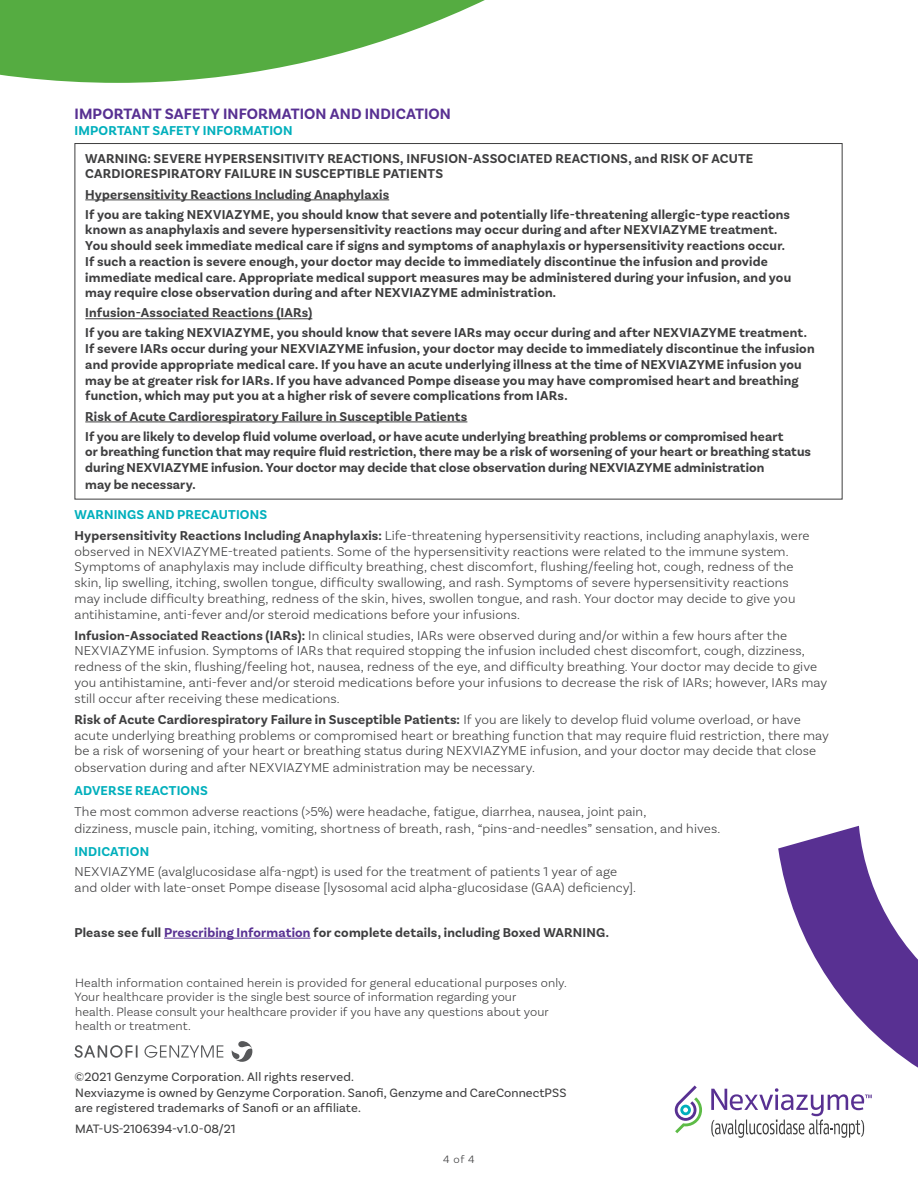
<style>
.page{position:relative;width:918px;height:1188px;background:#fff}
.page>*{position:absolute;margin:0;border:0;box-sizing:border-box;transform-origin:0 0}
.t1{font:700 15.75px "Basic Sans";letter-spacing:.005em;color:#583092}
.t2{font:300 13.5px/15.8px "Basic Sans";letter-spacing:.01em;color:#3e3e3f}
.t3{font:700 13.5px/15.8px "Basic Sans";letter-spacing:.01em;color:#3e3e3f}
.t4{font:700 13.5px "Basic Sans";letter-spacing:.015em;color:#00afbc}
.t5{font:300 12.75px/14.2px "Basic Sans";letter-spacing:.01em;color:#3e3e3f}
.t6{font:12.75px/15.8px "Basic Sans";letter-spacing:.01em;color:#3e3e3f}
.t7{font:300 11.25px "Basic Sans";color:#3e3e3f}
.s1{font-weight:700}
.s2{color:#583092}
</style>
<div class="page">
<svg style="left:75px;top:1045px;width:63px;height:13px"></svg>
<svg style="left:144px;top:1045px;width:79px;height:13px"></svg>
<svg style="left:232px;top:1041px;width:20px;height:20px"></svg>
<svg style="left:0;top:0;width:485px;height:83px;fill:#55ac41"></svg>
<hr style="left:85px;top:200px;width:304px;height:1px;background:#3e3e3f">
<hr style="left:85px;top:318px;width:227px;height:1px;background:#3e3e3f">
<hr style="left:85px;top:422px;width:382px;height:1px;background:#3e3e3f">
<hr style="left:164px;top:938px;width:147px;height:1px;background:#583092">
<svg style="left:778px;top:825px;width:140px;height:243px"></svg>
<svg style="left:675px;top:1085px;width:27px;height:48px"></svg>
<svg style="left:711px;top:1088px;width:161px;height:50px"></svg>
<p class="t1" style="left:75px;top:104px;width:378px">IMPORTANT SAFETY INFORMATION AND INDICATION</p>
<p class="t4" style="left:75px;top:122px;width:220px">IMPORTANT SAFETY INFORMATION</p>
<p class="t3" style="left:85px;top:150px;width:669px">WARNING: SEVERE HYPERSENSITIVITY REACTIONS, INFUSION-ASSOCIATED REACTIONS, and RISK OF ACUTE<br>CARDIORESPIRATORY FAILURE IN SUSCEPTIBLE PATIENTS</p>
<p class="t3" style="left:85px;top:186px;width:305px">Hypersensitivity Reactions Including Anaphylaxis</p>
<p class="t3" style="left:85px;top:206px;width:707px">If you are taking NEXVIAZYME, you should know that severe and potentially life-threatening allergic-type reactions known as anaphylaxis and severe hypersensitivity reactions may occur during and after NEXVIAZYME treatment.<br>You should seek immediate medical care if signs and symptoms of anaphylaxis or hypersensitivity reactions occur.<br>If such a reaction is severe enough, your doctor may decide to immediately discontinue the infusion and provide immediate medical care. Appropriate medical support measures may be administered during your infusion, and you may require close observation during and after NEXVIAZYME administration.</p>
<p class="t3" style="left:85px;top:305px;width:229px">Infusion-Associated Reactions (IARs)</p>
<p class="t3" style="left:85px;top:325px;width:731px">If you are taking NEXVIAZYME, you should know that severe IARs may occur during and after NEXVIAZYME treatment.<br>If severe IARs occur during your NEXVIAZYME infusion, your doctor may decide to immediately discontinue the infusion and provide appropriate medical care. If you have an acute underlying illness at the time of NEXVIAZYME infusion you may be at greater risk for IARs. If you have advanced Pompe disease you may have compromised heart and breathing function, which may put you at a higher risk of severe complications from IARs.</p>
<p class="t3" style="left:85px;top:408px;width:384px">Risk of Acute Cardiorespiratory Failure in Susceptible Patients</p>
<p class="t3" style="left:85px;top:428px;width:727px">If you are likely to develop fluid volume overload, or have acute underlying breathing problems or compromised heart<br>or breathing function that may require fluid restriction, there may be a risk of worsening of your heart or breathing status during NEXVIAZYME infusion. Your doctor may decide that close observation during NEXVIAZYME administration<br>may be necessary.</p>
<p class="t4" style="left:75px;top:506px;width:194px">WARNINGS AND PRECAUTIONS</p>
<p class="t2" style="left:75px;top:527px;width:737px"><span class="s1">Hypersensitivity Reactions Including Anaphylaxis:</span> Life-threatening hypersensitivity reactions, including anaphylaxis, were observed in NEXVIAZYME-treated patients. Some of the hypersensitivity reactions were related to the immune system.<br>Symptoms of anaphylaxis may include difficulty breathing, chest discomfort, flushing/feeling hot, cough, redness of the skin, lip swelling, itching, swollen tongue, difficulty swallowing, and rash. Symptoms of severe hypersensitivity reactions may include difficulty breathing, redness of the skin, hives, swollen tongue, and rash. Your doctor may decide to give you antihistamine, anti-fever and/or steroid medications before your infusions.</p>
<p class="t2" style="left:75px;top:627px;width:754px"><span class="s1">Infusion-Associated Reactions (IARs):</span> In clinical studies, IARs were observed during and/or within a few hours after the NEXVIAZYME infusion. Symptoms of IARs that required stopping the infusion included chest discomfort, cough, dizziness, redness of the skin, flushing/feeling hot, nausea, redness of the eye, and difficulty breathing. Your doctor may decide to give you antihistamine, anti-fever and/or steroid medications before your infusions to decrease the risk of IARs; however, IARs may still occur after receiving these medications.</p>
<p class="t2" style="left:75px;top:711px;width:756px"><span class="s1">Risk of Acute Cardiorespiratory Failure in Susceptible Patients:</span> If you are likely to develop fluid volume overload, or have acute underlying breathing problems or compromised heart or breathing function that may require fluid restriction, there may be a risk of worsening of your heart or breathing status during NEXVIAZYME infusion, and your doctor may decide that close observation during and after NEXVIAZYME administration may be necessary.</p>
<p class="t4" style="left:75px;top:782px;width:135px">ADVERSE REACTIONS</p>
<p class="t2" style="left:75px;top:803px;width:647px;line-height:16.5px">The most common adverse reactions (&gt;5%) were headache, fatigue, diarrhea, nausea, joint pain,<br>dizziness, muscle pain, itching, vomiting, shortness of breath, rash, “pins-and-needles” sensation, and hives.</p>
<p class="t4" style="left:75px;top:843px;width:76px">INDICATION</p>
<p class="t2" style="left:75px;top:863px;width:563px">NEXVIAZYME (avalglucosidase alfa-ngpt) is used for the treatment of patients 1 year of age and older with late-onset Pompe disease [lysosomal acid alpha-glucosidase (GAA) deficiency].</p>
<p class="t3" style="left:75px;top:925px;width:536px">Please see full <span class="s2">Prescribing Information</span> for complete details, including Boxed WARNING.</p>
<p class="t5" style="left:74px;top:976px;width:494px">Health information contained herein is provided for general educational purposes only.<br>Your healthcare provider is the single best source of information regarding your<br>health. Please consult your healthcare provider if you have any questions about your health or treatment.</p>
<p class="t6" style="left:74px;top:1069px;width:281px">©2021 Genzyme Corporation. All rights reserved.</p>
<p class="t6" style="left:75px;top:1084px;width:493px">Nexviazyme is owned by Genzyme Corporation. Sanofi, Genzyme and CareConnectPSS are registered trademarks of Sanofi or an affiliate.</p>
<p class="t6" style="left:75px;top:1121px;width:162px">MAT-US-2106394-v1.0-08/21</p>
<p class="t7" style="left:443px;top:1152px;width:33px">4 of 4</p>
</div>
